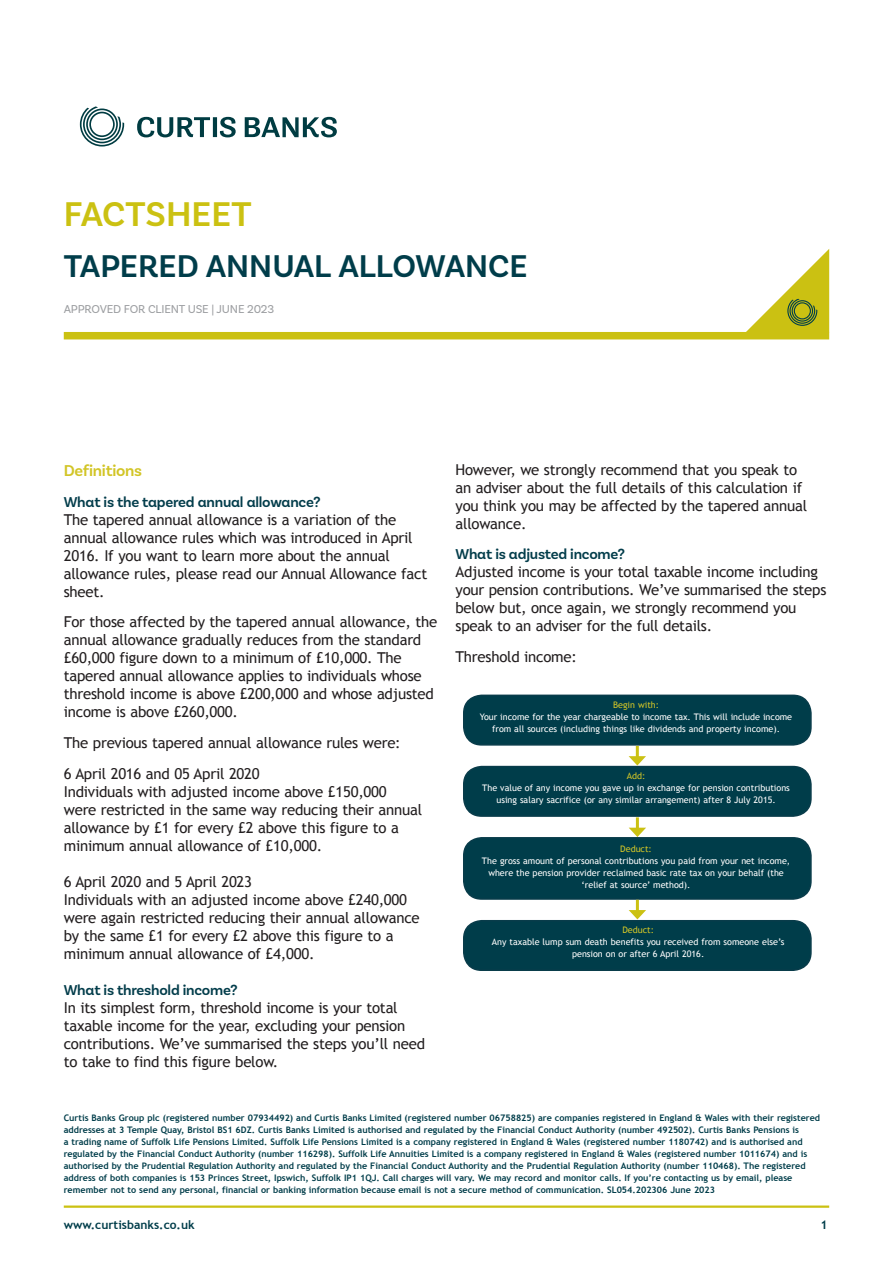
<style>
.page{position:relative;width:893px;height:1263px;background:#fff}
.page>*{position:absolute;margin:0;border:0;box-sizing:border-box;transform-origin:0 0}
.t1{font:600 36px "Basic Sans Alt";color:#cbc112}
.t2{font:600 33px "Basic Sans Alt";letter-spacing:-.005em;color:#003d4a}
.Introduction_Text{font:600 16.5px "Basic Sans Alt";letter-spacing:-.015em;color:#d2c527}
.Introduction_Text-2{font:15px/18px "Trebuchet MS";letter-spacing:-.015em;color:#231f20}
.Introduction_Text-3{font:12px "Basic Sans Alt";letter-spacing:-.015em;color:#9d9fa2}
.Lit_Body_copy{font:700 12px "Trebuchet MS";color:#003d4a}
.Lit_Body_copy-2{font:700 9px/12px "Trebuchet MS";color:#003d4a}
.Lit_Body_copy-3{font:9px/12px "Trebuchet MS";color:#fff;text-align:center}
.s1{font-family:"Basic Sans Alt";font-weight:600;color:#033d4b}
.s2{color:#d2c527}
</style>
<div class="page">
<hr style="left:64px;top:1205px;width:765px;height:3px;background:#cbc112">
<svg style="left:80px;top:106px;width:44px;height:41px"></svg>
<svg style="left:245px;top:117px;width:92px;height:20px"></svg>
<svg style="left:137px;top:117px;width:99px;height:20px"></svg>
<svg style="left:746px;top:249px;width:83px;height:83px"></svg>
<div style="left:64px;top:332px;width:765px;height:7px;background:#cbc112"></div>
<div style="left:464px;top:695px;width:347px;height:50px;background:#003d4a;border-radius:18px"></div>
<div style="left:463px;top:695px;width:349px;height:51px;border:2px solid #093c4a;border-radius:18px"></div>
<div style="left:464px;top:766px;width:347px;height:50px;background:#003d4a;border-radius:18px"></div>
<div style="left:463px;top:766px;width:349px;height:51px;border:2px solid #093c4a;border-radius:18px"></div>
<div style="left:464px;top:921px;width:347px;height:49px;background:#003d4a;border-radius:18px"></div>
<div style="left:463px;top:920px;width:349px;height:51px;border:2px solid #093c4a;border-radius:18px"></div>
<div style="left:464px;top:838px;width:347px;height:61px;background:#003d4a;border-radius:18px"></div>
<div style="left:463px;top:837px;width:349px;height:63px;border:2px solid #093c4a;border-radius:18px"></div>
<svg style="left:629px;top:746px;width:17px;height:19px"></svg>
<svg style="left:629px;top:817px;width:17px;height:20px"></svg>
<svg style="left:629px;top:900px;width:17px;height:19px"></svg>
<p class="t1" style="left:64px;top:192px;width:189px">FACTSHEET</p>
<p class="t2" style="left:64px;top:246px;width:465px">TAPERED ANNUAL ALLOWANCE</p>
<p class="Introduction_Text-3" style="left:64px;top:302px;width:212px">APPROVED FOR CLIENT USE | JUNE 2023</p>
<p class="Introduction_Text" style="left:64px;top:460px;width:80px">Definitions</p>
<p class="Introduction_Text-2" style="left:64px;top:492px;width:365px"><span class="s1">What is the tapered annual allowance?<br></span>The tapered annual allowance is a variation of the annual allowance rules which was introduced in April 2016. If you want to learn more about the annual allowance rules, please read our Annual Allowance fact sheet.</p>
<p class="Introduction_Text-2" style="left:64px;top:613px;width:375px">For those affected by the tapered annual allowance, the annual allowance gradually reduces from the standard £60,000 figure down to a minimum of £10,000. The tapered annual allowance applies to individuals whose threshold income is above £200,000 and whose adjusted income is above £260,000.</p>
<p class="Introduction_Text-2" style="left:64px;top:734px;width:338px">The previous tapered annual allowance rules were:</p>
<p class="Introduction_Text-2" style="left:64px;top:764px;width:197px">6 April 2016 and 05 April 2020</p>
<p class="Introduction_Text-2" style="left:64px;top:782px;width:360px">Individuals with adjusted income above £150,000 were restricted in the same way reducing their annual allowance by £1 for every £2 above this figure to a minimum annual allowance of £10,000.</p>
<p class="Introduction_Text-2" style="left:64px;top:872px;width:190px">6 April 2020 and 5 April 2023</p>
<p class="Introduction_Text-2" style="left:64px;top:890px;width:357px">Individuals with an adjusted income above £240,000 were again restricted reducing their annual allowance by the same £1 for every £2 above this figure to a minimum annual allowance of £4,000.</p>
<p class="Introduction_Text-2" style="left:64px;top:980px;width:363px"><span class="s1">What is threshold income?<br></span>In its simplest form, threshold income is your total taxable income for the year, excluding your pension contributions. We’ve summarised the steps you’ll need to take to find this figure below.</p>
<p class="Introduction_Text-2" style="left:455px;top:460px;width:353px">However, we strongly recommend that you speak to an adviser about the full details of this calculation if you think you may be affected by the tapered annual allowance.</p>
<p class="Introduction_Text-2" style="left:455px;top:545px;width:372px"><span class="s1">What is adjusted income?<br></span>Adjusted income is your total taxable income including your pension contributions. We’ve summarised the steps below but, once again, we strongly recommend you speak to an adviser for the full details.</p>
<p class="Introduction_Text-2" style="left:455px;top:648px;width:123px">Threshold income:</p>
<p class="Lit_Body_copy-3" style="left:480px;top:698px;width:314px"><span class="s2">Begin with:<br></span>Your income for the year chargeable to income tax. This will include income from all sources (including things like dividends and property income).</p>
<p class="Lit_Body_copy-3" style="left:482px;top:769px;width:309px"><span class="s2">Add:<br></span>The value of any income you gave up in exchange for pension contributions using salary sacrifice (or any similar arrangement) after 8 July 2015.</p>
<p class="Lit_Body_copy-3" style="left:482px;top:843px;width:310px"><span class="s2">Deduct:<br></span>The gross amount of personal contributions you paid from your net income, where the pension provider reclaimed basic rate tax on your behalf (the ‘relief at source’ method).</p>
<p class="Lit_Body_copy-3" style="left:492px;top:924px;width:294px"><span class="s2">Deduct:<br></span>Any taxable lump sum death benefits you received from someone else’s pension on or after 6 April 2016.</p>
<p class="Lit_Body_copy-2" style="left:64px;top:1111px;width:758px">Curtis Banks Group plc (registered number 07934492) and Curtis Banks Limited (registered number 06758825) are companies registered in England &amp; Wales with their registered addresses at 3 Temple Quay, Bristol BS1 6DZ. Curtis Banks Limited is authorised and regulated by the Financial Conduct Authority (number 492502). Curtis Banks Pensions is<br>a trading name of Suffolk Life Pensions Limited. Suffolk Life Pensions Limited is a company registered in England &amp; Wales (registered number 1180742) and is authorised and regulated by the Financial Conduct Authority (number 116298). Suffolk Life Annuities Limited is a company registered in England &amp; Wales (registered number 1011674) and is authorised by the Prudential Regulation Authority and regulated by the Financial Conduct Authority and the Prudential Regulation Authority (number 110468). The registered address of both companies is 153 Princes Street, Ipswich, Suffolk IP1 1QJ. Call charges will vary. We may record and monitor calls. If you’re contacting us by email, please remember not to send any personal, financial or banking information because email is not a secure method of communication. SL054.202306 June 2023</p>
<p class="Lit_Body_copy" style="left:64px;top:1217px;width:132px">www.curtisbanks.co.uk</p>
<p class="Lit_Body_copy" style="left:820px;top:1217px;width:9px">1</p>
</div>
